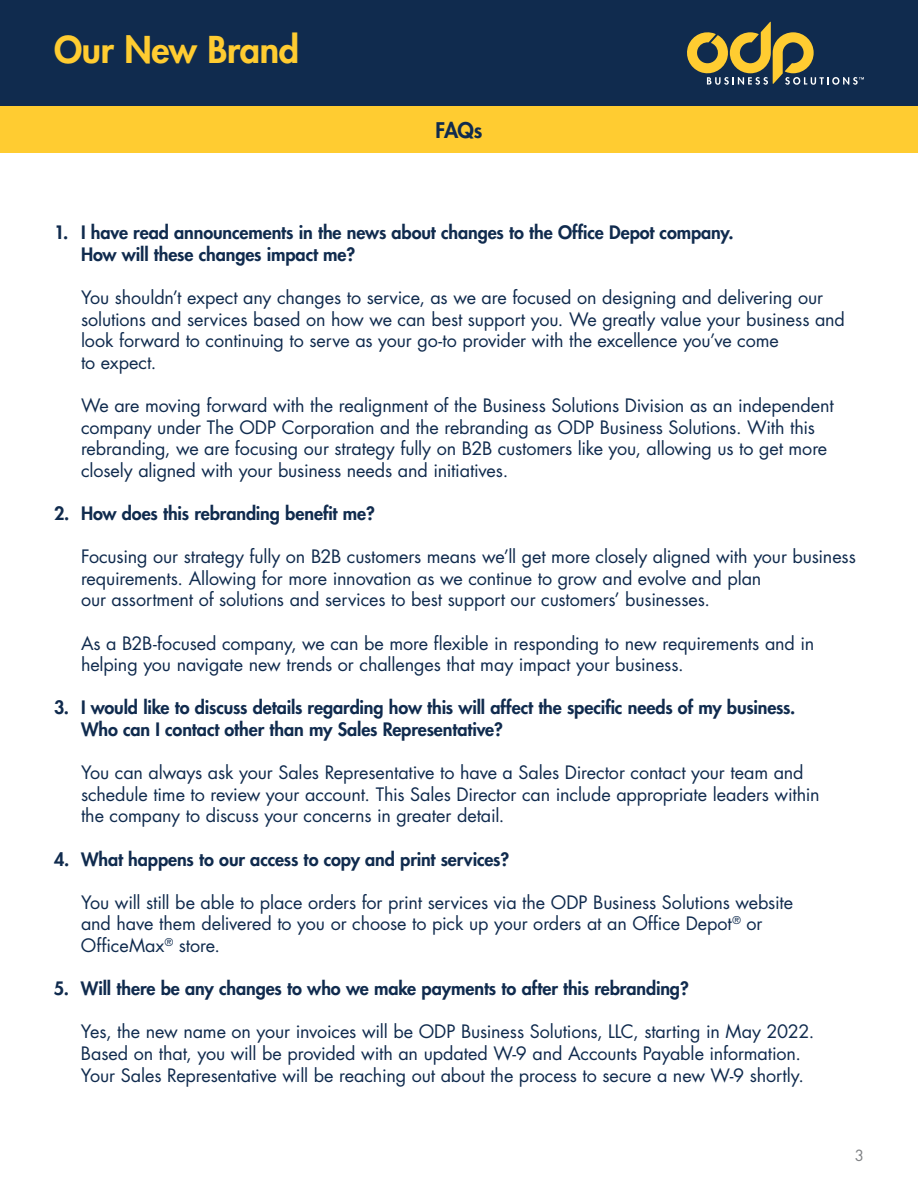
<style>
.page{position:relative;width:918px;height:1188px;background:#fff}
.page>*{position:absolute;margin:0;border:0;box-sizing:border-box;transform-origin:0 0}
.t1{font:800 36px "Futura";letter-spacing:-.01em;color:#ffcc31}
.t2{font:800 21px "Futura";color:#102b4e}
.t3{font:18px/21.6px "Futura";letter-spacing:-.005em;color:#102b4e}
.t4{font:800 18px/21.6px "Futura";letter-spacing:-.005em;color:#102b4e}
.t5{font:15px "Futura";color:#808285}
</style>
<div class="page">
<div style="left:0;top:0;width:918px;height:106px;background:#102b4e"></div>
<div style="left:0;top:106px;width:918px;height:47px;background:#ffcc31"></div>
<svg style="left:687px;top:22px;width:177px;height:63px"></svg>
<h1 class="t1" style="left:54px;top:27px;width:247px">Our New Brand</h1>
<p class="t2" style="left:436px;top:117px;width:48px">FAQs</p>
<p class="t4" style="left:81px;top:222px;width:654px;text-indent:-27px">1. I have read announcements in the news about changes to the Office Depot company.<br>How will these changes impact me?</p>
<p class="t3" style="left:81px;top:287px;width:766px">You shouldn’t expect any changes to service, as we are focused on designing and delivering our solutions and services based on how we can best support you. We greatly value your business and look forward to continuing to serve as your go-to provider with the excellence you’ve come<br>to expect.</p>
<p class="t3" style="left:81px;top:395px;width:754px">We are moving forward with the realignment of the Business Solutions Division as an independent company under The ODP Corporation and the rebranding as ODP Business Solutions. With this rebranding, we are focusing our strategy fully on B2B customers like you, allowing us to get more closely aligned with your business needs and initiatives.</p>
<p class="t4" style="left:54px;top:503px;width:322px">2. How does this rebranding benefit me?</p>
<p class="t3" style="left:81px;top:546px;width:776px">Focusing our strategy fully on B2B customers means we’ll get more closely aligned with your business requirements. Allowing for more innovation as we continue to grow and evolve and plan<br>our assortment of solutions and services to best support our customers’ businesses.</p>
<p class="t3" style="left:81px;top:632px;width:735px">As a B2B-focused company, we can be more flexible in responding to new requirements and in helping you navigate new trends or challenges that may impact your business.</p>
<p class="t4" style="left:81px;top:697px;width:716px;text-indent:-27px">3. I would like to discuss details regarding how this will affect the specific needs of my business.<br>Who can I contact other than my Sales Representative?</p>
<p class="t3" style="left:81px;top:762px;width:740px">You can always ask your Sales Representative to have a Sales Director contact your team and schedule time to review your account. This Sales Director can include appropriate leaders within the company to discuss your concerns in greater detail.</p>
<p class="t4" style="left:54px;top:848px;width:457px">4. What happens to our access to copy and print services?</p>
<p class="t3" style="left:81px;top:892px;width:714px">You will still be able to place orders for print services via the ODP Business Solutions website and have them delivered to you or choose to pick up your orders at an Office Depot<sup>®</sup> or<br>OfficeMax<sup>®</sup> store.</p>
<p class="t4" style="left:54px;top:978px;width:636px">5. Will there be any changes to who we make payments to after this rebranding?</p>
<p class="t3" style="left:81px;top:1021px;width:735px">Yes, the new name on your invoices will be ODP Business Solutions, LLC, starting in May 2022.<br>Based on that, you will be provided with an updated W-9 and Accounts Payable information.<br>Your Sales Representative will be reaching out about the process to secure a new W-9 shortly.</p>
<p class="t5" style="left:855px;top:1146px;width:11px">3</p>
</div>
